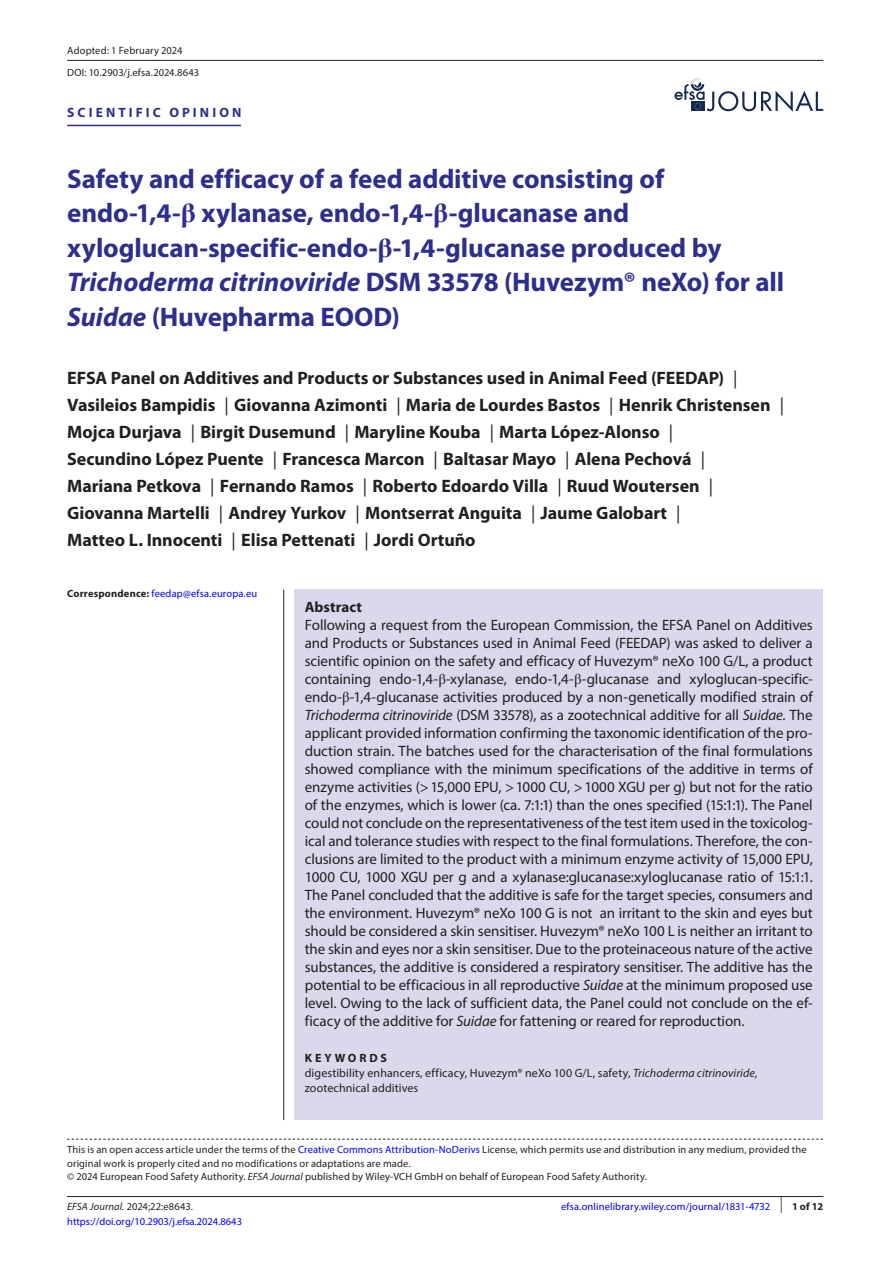
<style>
.page{position:relative;width:893px;height:1263px;background:#fff}
.page>*{position:absolute;margin:0;border:0;box-sizing:border-box;transform-origin:0 0}
.t1{font:700 27px/34.5px "Myriad Pro";letter-spacing:-.005em;color:#2e2e8d}
.t2{font:700 18px/27px "Myriad Pro";letter-spacing:-.005em;color:#231f20}
.t3{font:15px/18px "Myriad Pro";letter-spacing:-.005em;color:#231f20;text-align:justify}
.t4{font:700 15px "Myriad Pro";color:#231f20}
.t5{font:700 13.5px "Myriad Pro";letter-spacing:.23em;color:#2e2e8d}
.t6{font:12px/15px "Myriad Pro";letter-spacing:.01em;color:#231f20}
.t7{font:10.5px/13.5px "Myriad Pro";letter-spacing:.015em;color:#231f20}
.t8{font:10.5px "Myriad Pro";letter-spacing:.01em;color:#00f}
.t9{font:700 10.5px "Myriad Pro";color:#231f20}
.s1{font-family:"STIX"}
.s2{font-style:italic}
.s3{font-weight:400}
.s4{font-weight:700;color:#231f20}
.s5{font-weight:700}
.s6{color:#00f}
</style>
<div class="page">
<hr style="left:67px;top:1196px;width:756px;height:1px;background:#231f20">
<svg style="left:674px;top:78px;width:149px;height:34px"></svg>
<hr style="left:67px;top:125px;width:174px;height:1px;background:#2e2e8d">
<hr style="left:67px;top:60px;width:756px;height:1px;background:#231f20">
<svg style="left:67px;top:1139px;width:756px;height:1px"></svg>
<div style="left:294px;top:590px;width:529px;height:530px;background:#dad8eb"></div>
<hr style="left:283px;top:590px;width:1px;height:530px;background:#231f20">
<p class="t7" style="left:67px;top:39px;width:134px;line-height:22px">Adopted: 1 February 2024<br>DOI: 10.2903/j.efsa.2024.8643</p>
<p class="t5" style="left:67px;top:104px;width:176px">SCIENTIFIC OPINION</p>
<p class="t1" style="left:67px;top:160px;width:719px">Safety and efficacy of a feed additive consisting of endo-1,4-<span class="s1">β</span> xylanase, endo-1,4-<span class="s1">β</span>-glucanase and xyloglucan-specific-endo-<span class="s1">β</span>-1,4-glucanase produced by <span class="s2">Trichoderma citrinoviride</span> DSM 33578 (Huvezym® neXo) for all <span class="s2">Suidae</span> (Huvepharma EOOD)</p>
<p class="t2" style="left:67px;top:364px;width:718px">EFSA Panel on Additives and Products or Substances used in Animal Feed (FEEDAP) <span class="s3">| </span>Vasileios Bampidis <span class="s3">|</span> Giovanna Azimonti <span class="s3">|</span> Maria de Lourdes Bastos <span class="s3">|</span> Henrik Christensen <span class="s3">| </span>Mojca Durjava <span class="s3">|</span> Birgit Dusemund <span class="s3">|</span> Maryline Kouba <span class="s3">|</span> Marta López-Alonso <span class="s3">|<br></span>Secundino López Puente <span class="s3">|</span> Francesca Marcon <span class="s3">|</span> Baltasar Mayo <span class="s3">|</span> Alena Pechová <span class="s3">|<br></span>Mariana Petkova <span class="s3">|</span> Fernando Ramos <span class="s3">|</span> Roberto Edoardo Villa <span class="s3">|</span> Ruud Woutersen <span class="s3">| </span>Giovanna Martelli <span class="s3">|</span> Andrey Yurkov <span class="s3">|</span> Montserrat Anguita <span class="s3">|</span> Jaume Galobart <span class="s3">|<br></span>Matteo L. Innocenti <span class="s3">|</span> Elisa Pettenati <span class="s3">|</span> Jordi Ortuño</p>
<p class="t8" style="left:67px;top:587px;width:192px"><span class="s4">Correspondence:</span> feedap@efsa.europa.eu</p>
<p class="t4" style="left:305px;top:597px;width:59px">Abstract</p>
<p class="t3" style="left:305px;top:615px;width:510px">Following a request from the European Commission, the EFSA Panel on Additives and Products or Substances used in Animal Feed (FEEDAP) was asked to deliver a scientific opinion on the safety and efficacy of Huvezym® neXo 100 G/L, a product containing endo-1,4-<span class="s1">β</span>-xylanase, endo-1,4-<span class="s1">β</span>-glucanase and xyloglucan-specific&shy;endo-<span class="s1">β</span>-1,4-glucanase activities produced by a non-genetically modified strain of <span class="s2">Trichoderma citrinoviride</span> (DSM 33578), as a zootechnical additive for all <span class="s2">Suidae</span>. The applicant provided information confirming the taxonomic identification of the pro&shy;duction strain. The batches used for the characterisation of the final formulations showed compliance with the minimum specifications of the additive in terms of enzyme activities (&gt;15,000 EPU, &gt;1000 CU, &gt;1000 XGU per g) but not for the ratio of the enzymes, which is lower (ca. 7:1:1) than the ones specified (15:1:1). The Panel could not conclude on the representativeness of the test item used in the toxicolog&shy;ical and tolerance studies with respect to the final formulations. Therefore, the con&shy;clusions are limited to the product with a minimum enzyme activity of 15,000 EPU, 1000 CU, 1000 XGU per g and a xylanase:glucanase:xyloglucanase ratio of 15:1:1.<br>The Panel concluded that the additive is safe for the target species, consumers and the environment. Huvezym® neXo 100 G is not an irritant to the skin and eyes but should be considered a skin sensitiser. Huvezym® neXo 100 L is neither an irritant to the skin and eyes nor a skin sensitiser. Due to the proteinaceous nature of the active substances, the additive is considered a respiratory sensitiser. The additive has the potential to be efficacious in all reproductive <span class="s2">Suidae</span> at the minimum proposed use level. Owing to the lack of sufficient data, the Panel could not conclude on the ef&shy;ficacy of the additive for <span class="s2">Suidae</span> for fattening or reared for reproduction.</p>
<p class="t6" style="left:305px;top:1050px;width:454px"><span class="s5">KEYWORDS<br></span>digestibility enhancers, efficacy, Huvezym® neXo 100 G/L, safety, <span class="s2">Trichoderma citrinoviride</span>, zootechnical additives</p>
<p class="t7" style="left:67px;top:1142px;width:741px">This is an open access article under the terms of the <span class="s6">Creative Commons Attribution-NoDerivs</span> License, which permits use and distribution in any medium, provided the original work is properly cited and no modifications or adaptations are made.<br>© 2024 European Food Safety Authority. <span class="s2">EFSA Journal</span> published by Wiley-VCH GmbH on behalf of European Food Safety Authority.</p>
<p class="t7" style="left:67px;top:1200px;width:127px"><span class="s2">EFSA Journal.</span> 2024;22:e8643.</p>
<p class="t9" style="left:780px;top:1200px;width:45px"><sup>|</sup> 1 of 12</p>
<p class="t8" style="left:67px;top:1215px;width:176px">https://doi.org/10.2903/j.efsa.2024.8643</p>
<p class="t8" style="left:561px;top:1200px;width:211px">efsa.onlinelibrary.wiley.com/journal/1831-4732</p>
</div>
